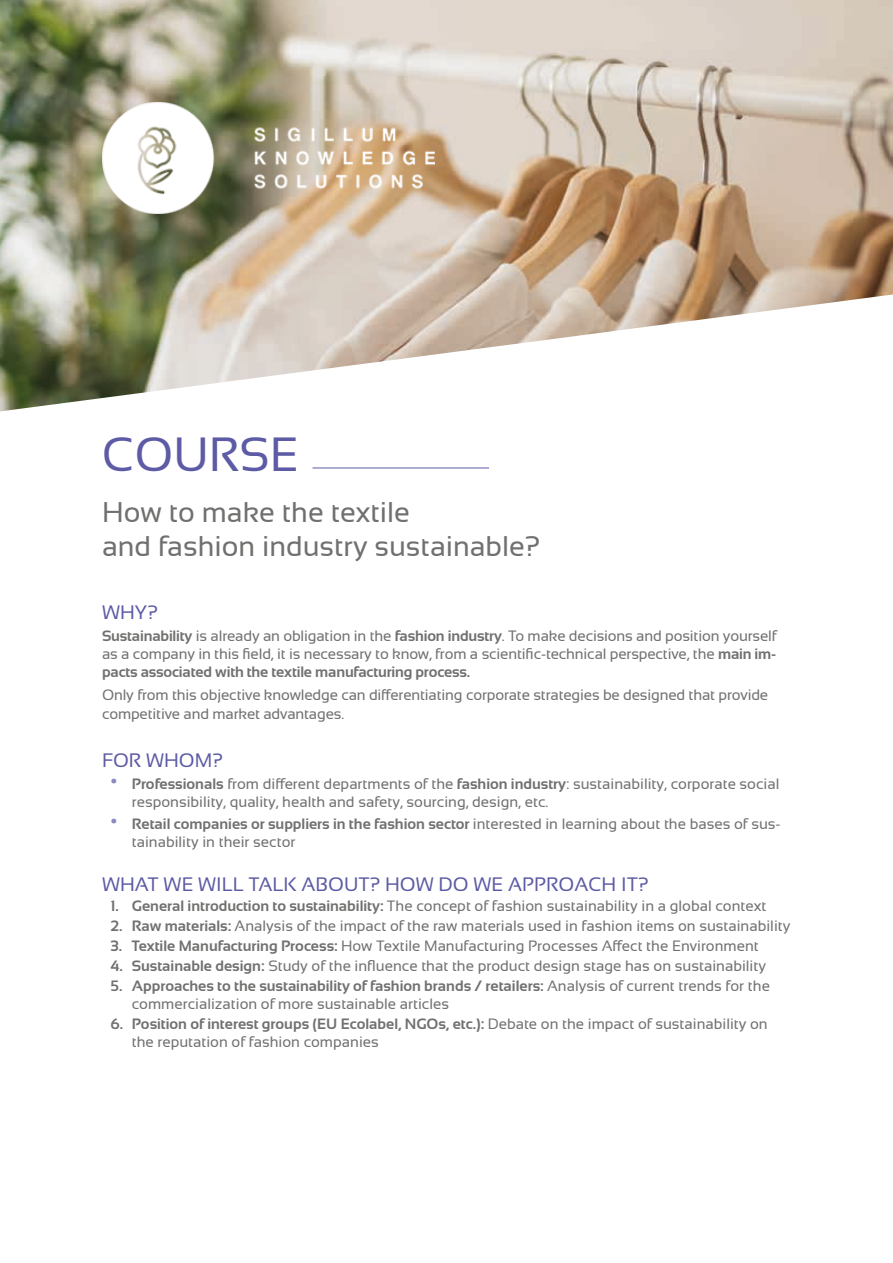
<style>
.page{position:relative;width:893px;height:1263px;background:#fff}
.page>*{position:absolute;margin:0;border:0;box-sizing:border-box;transform-origin:0 0}
.t1{font:48px "Sansation";color:#5d5ba5}
.t2{font:28.5px/34.2px "Sansation";color:#70706f}
.t3{font:19.5px "Sansation";color:#5d5ba5}
.t4{font:15px/18px "Sansation";color:#70706f}
.s1{font-weight:700}
.s2{font-weight:700;font-size:22.5px;color:#8c8bc1}
</style>
<div class="page">
<img style="left:0;top:0;width:893px;height:411px">
<hr style="left:313px;top:468px;width:176px;height:1px;background:#5d5ba5">
<img style="left:102px;top:102px;width:332px;height:112px">
<h1 class="t1" style="left:102px;top:427px;width:198px">COURSE</h1>
<h2 class="t2" style="left:102px;top:495px;width:440px">How to make the textile<br>and fashion industry sustainable?</h2>
<h3 class="t3" style="left:102px;top:601px;width:57px">WHY?</h3>
<p class="t4" style="left:102px;top:627px;width:676px;text-align:justify"><span class="s1">Sustainability</span> is already an obligation in the <span class="s1">fashion industry</span>. To make decisions and position yourself as a company in this field, it is necessary to know, from a scientific-technical perspective, the <span class="s1">main im&shy;pacts associated with the textile manufacturing process.</span></p>
<p class="t4" style="left:102px;top:684px;width:668px;line-height:19.8px">Only from this objective knowledge can differentiating corporate strategies be designed that provide competitive and market advantages.</p>
<h3 class="t3" style="left:102px;top:749px;width:122px">FOR WHOM?</h3>
<p class="t4" style="left:132px;top:775px;width:649px;text-indent:-21px"><span class="s2">•</span> <span class="s1">Professionals</span> from different departments of the <span class="s1">fashion industry</span>: sustainability, corporate social responsibility, quality, health and safety, sourcing, design, etc.</p>
<p class="t4" style="left:132px;top:815px;width:650px;text-indent:-21px"><span class="s2">•</span> <span class="s1">Retail companies or suppliers in the fashion sector</span> interested in learning about the bases of sus&shy;tainability in their sector</p>
<h3 class="t3" style="left:102px;top:873px;width:548px">WHAT WE WILL TALK ABOUT? HOW DO WE APPROACH IT?</h3>
<p class="t4" style="left:111px;top:896px;width:657px"><span class="s1">1. General introduction to sustainability:</span> The concept of fashion sustainability in a global context</p>
<p class="t4" style="left:111px;top:917px;width:681px"><span class="s1">2. Raw materials:</span> Analysis of the impact of the raw materials used in fashion items on sustainability</p>
<p class="t4" style="left:111px;top:937px;width:650px"><span class="s1">3. Textile Manufacturing Process:</span> How Textile Manufacturing Processes Affect the Environment</p>
<p class="t4" style="left:111px;top:957px;width:657px"><span class="s1">4. Sustainable design:</span> Study of the influence that the product design stage has on sustainability</p>
<p class="t4" style="left:132px;top:977px;width:640px;text-indent:-21px"><span class="s1">5. Approaches to the sustainability of fashion brands / retailers:</span> Analysis of current trends for the commercialization of more sustainable articles</p>
<p class="t4" style="left:132px;top:1015px;width:637px;text-indent:-21px"><span class="s1">6. Position of interest groups (EU Ecolabel, NGOs, etc.):</span> Debate on the impact of sustainability on the reputation of fashion companies</p>
</div>
